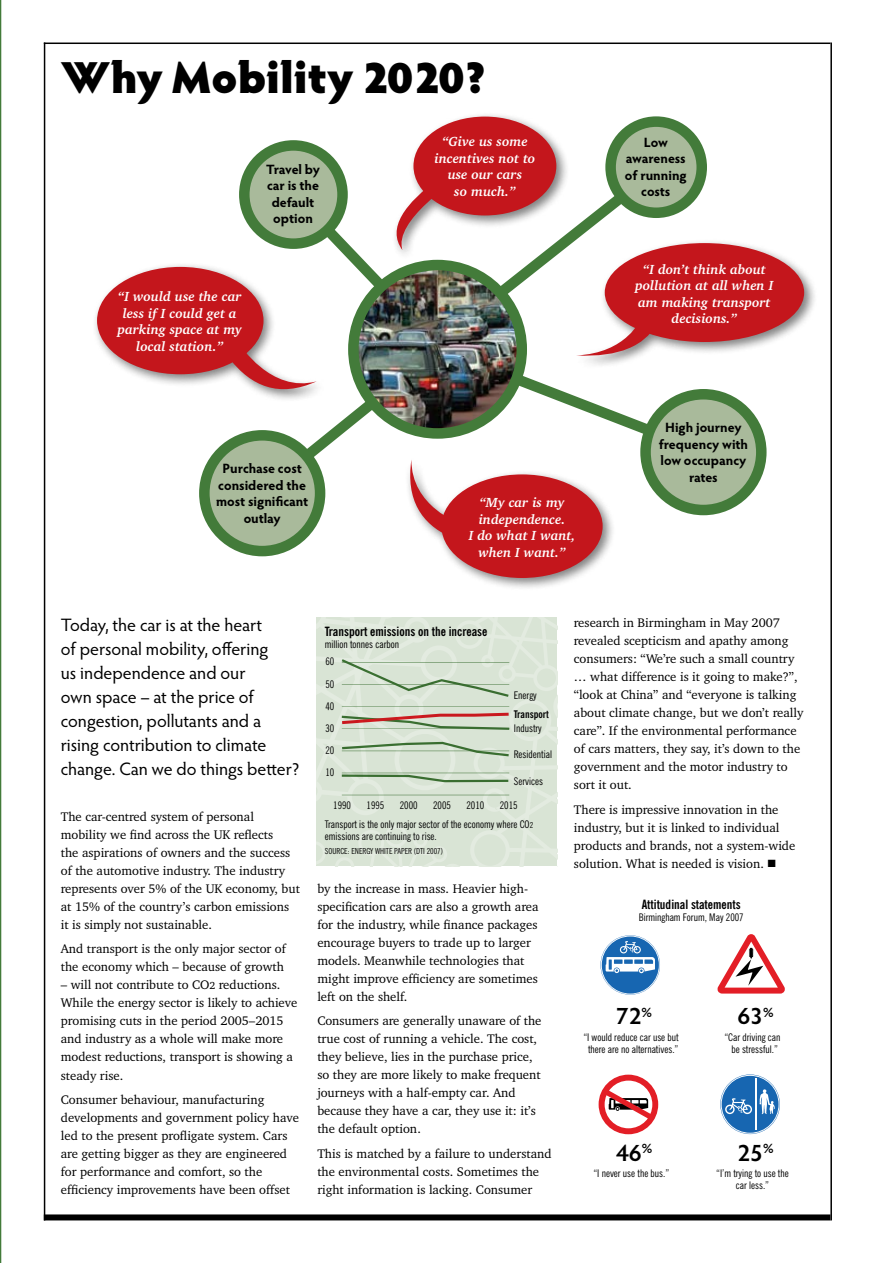
<style>
.page{position:relative;width:873px;height:1263px;background:#fff}
.page>*{position:absolute;margin:0;border:0;box-sizing:border-box;transform-origin:0 0}
.t1{font:900 45px "Hypatia Sans Pro";color:#000}
.t2{font:600 24px "Hypatia Sans Pro";color:#000}
.t3{font:18px/24px "Hypatia Sans Pro";color:#000}
.t4{font:italic 700 13.5px/16.5px "Charter IT Cby BT";color:#fff;text-align:center}
.t5{font:700 13.5px/16.5px "Hypatia Sans Pro";letter-spacing:-.005em;color:#000;text-align:center}
.t6{font:12.75px/18px "Charter IT Cby BT";color:#000}
.t7{font:700 condensed 12.75px "News Gothic BT";color:#000}
.t8{font:condensed 10.5px/22px "News Gothic BT";color:#000;text-align:center}
.t9{font:700 condensed 10.5px "News Gothic BT";color:#000}
.t10{font:condensed 8.25px "News Gothic BT";color:#000}
.s1{font-size:10.5px}
.s2{font-size:8.25px}
</style>
<div class="page">
<svg style="left:0;top:0;width:2px;height:1263px;background:#85a97f"></svg>
<div style="left:44px;top:1214px;width:786px;height:6px;background:#000"></div>
<hr style="left:44px;top:43px;width:786px;height:1px;background:#000">
<hr style="left:44px;top:43px;width:1px;height:1177px;background:#000">
<hr style="left:830px;top:43px;width:2px;height:1177px;background:#000">
<svg style="left:600px;top:935px;width:60px;height:60px"></svg>
<div style="left:599px;top:1075px;width:59px;height:59px;background:#e31e26;border-radius:50%"></div>
<svg style="left:605px;top:1080px;width:47px;height:48px"></svg>
<svg style="left:598px;top:1084px;width:61px;height:41px"></svg>
<svg style="left:717px;top:934px;width:68px;height:59px"></svg>
<svg style="left:720px;top:1074px;width:60px;height:60px"></svg>
<svg style="left:316px;top:660px;width:241px;height:206px;background:#d2dccc"></svg>
<div style="left:316px;top:617px;width:241px;height:43px;background:#d9e4d5"></div>
<div style="left:316px;top:819px;width:241px;height:46px;background:#d9e4d5"></div>
<div style="left:392px;top:111px;width:202px;height:163px;background:#000;opacity:.5"></div>
<div style="left:413px;top:117px;width:143px;height:98px;background:#c4161c;border-radius:50%"></div>
<div style="left:571px;top:238px;width:257px;height:141px;background:#000;opacity:.5"></div>
<div style="left:605px;top:243px;width:199px;height:99px;background:#c4161c;border-radius:50%"></div>
<div style="left:92px;top:262px;width:249px;height:166px;background:#000;opacity:.5"></div>
<div style="left:97px;top:267px;width:166px;height:107px;background:#c4161c;border-radius:50%"></div>
<div style="left:405px;top:454px;width:224px;height:148px;background:#000;opacity:.5"></div>
<div style="left:441px;top:474px;width:162px;height:104px;background:#c4161c;border-radius:50%"></div>
<svg style="left:230px;top:162px;width:483px;height:374px"></svg>
<img style="left:353px;top:269px;width:169px;height:162px">
<div style="left:348px;top:260px;width:179px;height:179px;border:10px solid #437b3a;border-radius:50%"></div>
<div style="left:611px;top:122px;width:91px;height:91px;background:#a9ba9b;border-radius:50%"></div>
<div style="left:605px;top:116px;width:102px;height:102px;border:10px solid #437b3a;border-radius:50%"></div>
<div style="left:646px;top:394px;width:115px;height:116px;background:#a9ba9b;border-radius:50%"></div>
<div style="left:640px;top:389px;width:127px;height:126px;border:10px solid #437b3a;border-radius:50%"></div>
<div style="left:244px;top:145px;width:99px;height:99px;background:#a9ba9b;border-radius:50%"></div>
<div style="left:239px;top:140px;width:109px;height:109px;border:10px solid #437b3a;border-radius:50%"></div>
<div style="left:204px;top:435px;width:116px;height:116px;background:#a9ba9b;border-radius:50%"></div>
<div style="left:199px;top:430px;width:126px;height:126px;border:10px solid #437b3a;border-radius:50%"></div>
<h1 class="t1" style="left:61px;top:44px;width:426px">Why Mobility 2020?</h1>
<p class="t5" style="left:266px;top:160px;width:55px">Travel by car is the default option</p>
<p class="t4" style="left:118px;top:288px;width:126px">“I would use the car less if I could get a parking space at my local station.”</p>
<p class="t5" style="left:216px;top:460px;width:94px">Purchase cost considered the most significant outlay</p>
<p class="t4" style="left:434px;top:133px;width:102px">“Give us some incentives not to use our cars<br>so much.”</p>
<p class="t4" style="left:469px;top:494px;width:108px">“My car is my independence.<br>I do what I want, when I want.”</p>
<p class="t5" style="left:625px;top:133px;width:63px">Low awareness of running costs</p>
<p class="t4" style="left:635px;top:261px;width:140px">“I don’t think about pollution at all when I am making transport decisions.”</p>
<p class="t5" style="left:659px;top:419px;width:91px">High journey frequency with low occupancy rates</p>
<h3 class="t3" style="left:61px;top:612px;width:241px">Today, the car is at the heart<br>of personal mobility, offering<br>us independence and our<br>own space – at the price of congestion, pollutants and a rising contribution to climate change. Can we do things better?</h3>
<p class="t6" style="left:61px;top:807px;width:241px">The car-centred system of personal mobility we find across the UK reflects<br>the aspirations of owners and the success of the automotive industry. The industry represents over 5% of the UK economy, but at 15% of the country’s carbon emissions it is simply not sustainable.</p>
<p class="t6" style="left:61px;top:940px;width:227px">And transport is the only major sector of the economy which – because of growth</p>
<p class="t6" style="left:61px;top:976px;width:238px">– will not contribute to CO<span class="s1">2</span> reductions.<br>While the energy sector is likely to achieve promising cuts in the period 2005–2015 and industry as a whole will make more modest reductions, transport is showing a steady rise.</p>
<p class="t6" style="left:61px;top:1090px;width:240px">Consumer behaviour, manufacturing developments and government policy have led to the present profligate system. Cars are getting bigger as they are engineered for performance and comfort, so the efficiency improvements have been offset</p>
<p class="t7" style="left:325px;top:624px;width:164px">Transport emissions on the increase</p>
<p class="t8" style="left:325px;top:633px;width:76px">million tonnes carbon</p>
<p class="t8" style="left:325px;top:651px;width:10px;text-align:justify">60<br>50<br>40<br>30<br>20<br>10</p>
<p class="t8" style="left:514px;top:684px;width:25px">Energy</p>
<p class="t9" style="left:514px;top:707px;width:37px">Transport</p>
<p class="t8" style="left:514px;top:717px;width:30px">Industry</p>
<p class="t8" style="left:514px;top:744px;width:40px">Residential</p>
<p class="t8" style="left:514px;top:770px;width:31px">Services</p>
<p class="t8" style="left:333px;top:794px;width:19px">1990</p>
<p class="t8" style="left:367px;top:794px;width:19px">1995</p>
<p class="t8" style="left:400px;top:794px;width:19px">2000</p>
<p class="t8" style="left:433px;top:794px;width:19px">2005</p>
<p class="t8" style="left:466px;top:794px;width:19px">2010</p>
<p class="t8" style="left:500px;top:794px;width:19px">2015</p>
<p class="t8" style="left:325px;top:818px;width:210px;line-height:12px;text-align:left">Transport is the only major sector of the economy where CO<span class="s2">2 </span>emissions are continuing to rise.</p>
<p class="t10" style="left:325px;top:846px;width:120px">Source: ENERGY WHITE PAPER (DTI 2007)</p>
<p class="t6" style="left:317px;top:879px;width:223px">by the increase in mass. Heavier high&shy;specification cars are also a growth area for the industry, while finance packages encourage buyers to trade up to larger models. Meanwhile technologies that might improve efficiency are sometimes left on the shelf.</p>
<p class="t6" style="left:317px;top:1012px;width:226px">Consumers are generally unaware of the true cost of running a vehicle. The cost, they believe, lies in the purchase price, so they are more likely to make frequent journeys with a half-empty car. And because they have a car, they use it: it’s the default option.</p>
<p class="t6" style="left:317px;top:1144px;width:236px">This is matched by a failure to understand the environmental costs. Sometimes the right information is lacking. Consumer</p>
<p class="t6" style="left:574px;top:613px;width:231px">research in Birmingham in May 2007 revealed scepticism and apathy among consumers: “We’re such a small country … what difference is it going to make?”, “look at China” and “everyone is talking about climate change, but we don’t really care”. If the environmental performance of cars matters, they say, it’s down to the government and the motor industry to sort it out.</p>
<p class="t6" style="left:574px;top:800px;width:223px">There is impressive innovation in the industry, but it is linked to individual products and brands, not a system-wide solution. What is needed is vision. ■</p>
<p class="t7" style="left:642px;top:896px;width:100px">Attitudinal statements</p>
<p class="t8" style="left:639px;top:906px;width:107px">Birmingham Forum, May 2007</p>
<h2 class="t2" style="left:616px;top:999px;width:38px">72<sup>%</sup></h2>
<p class="t8" style="left:583px;top:1031px;width:97px;line-height:12px">“I would reduce car use but there are no alternatives.”</p>
<h2 class="t2" style="left:616px;top:1136px;width:38px">46<sup>%</sup></h2>
<p class="t8" style="left:593px;top:1162px;width:77px">“I never use the bus.”</p>
<h2 class="t2" style="left:737px;top:999px;width:38px">63<sup>%</sup></h2>
<p class="t8" style="left:724px;top:1031px;width:58px;line-height:12px">“Car driving can be stressful.”</p>
<h2 class="t2" style="left:737px;top:1136px;width:38px">25<sup>%</sup></h2>
<p class="t8" style="left:716px;top:1167px;width:74px;line-height:12px">“I’m trying to use the car less.”</p>
</div>
